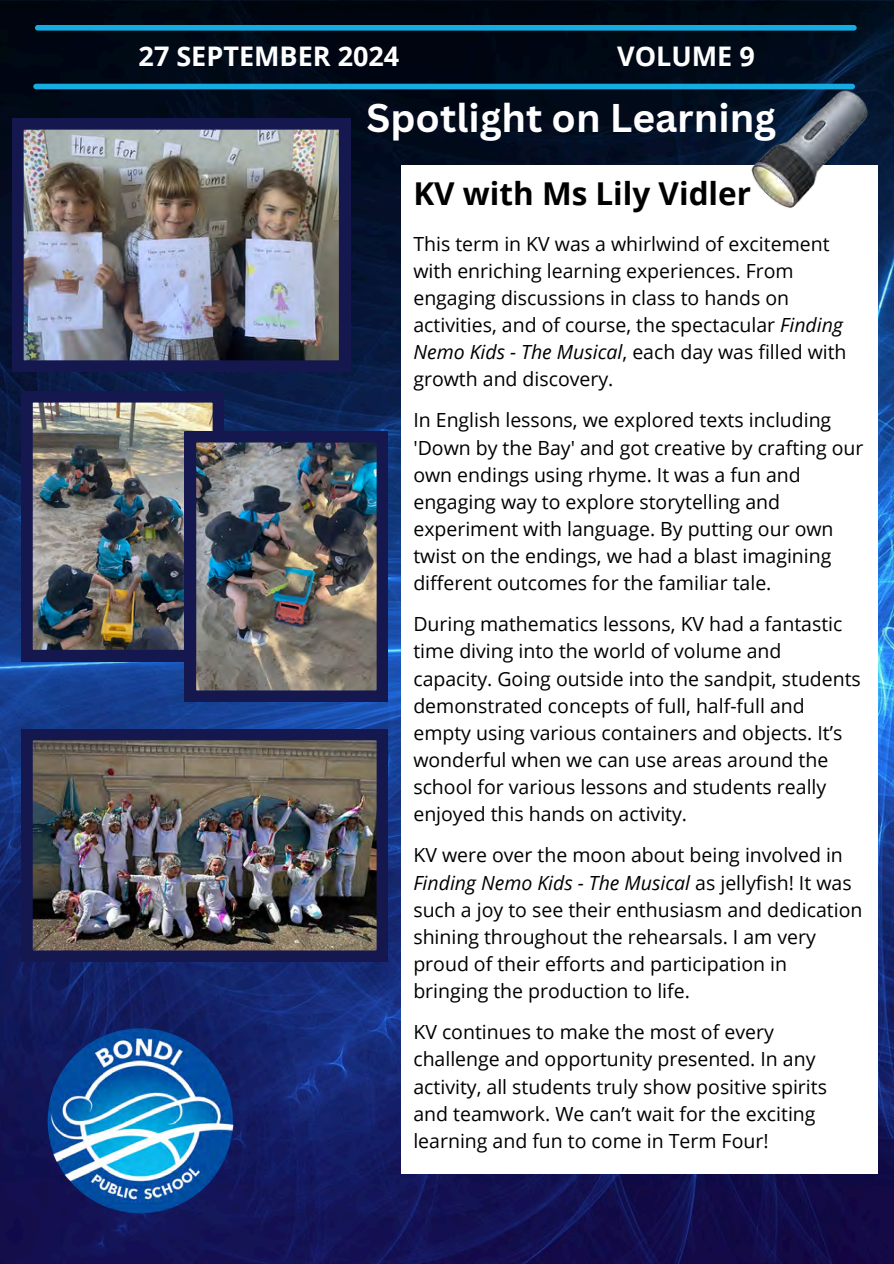
<style>
.page{position:relative;width:894px;height:1264px;background:#fff}
.page>*{position:absolute;margin:0;border:0;box-sizing:border-box;transform-origin:0 0}
.t1{font:700 39px "Canva Sans";color:#fff}
.t2{font:700 31.5px "Open Sans";color:#000}
.t3{font:700 27px "Open Sans";color:#fff}
.t4{font:19.5px/27.2px "Open Sans";color:#000}
.s1{font-style:italic}
</style>
<div class="page">
<img style="left:0;top:0;width:893px;height:1263px">
<div style="left:401px;top:165px;width:476px;height:1008px;background:#fff"></div>
<div style="left:36px;top:84px;width:816px;height:5px;background:#16ace2"></div>
<div style="left:38px;top:25px;width:815px;height:6px;background:#16ace2"></div>
<img style="left:749px;top:89px;width:120px;height:119px">
<img style="left:21px;top:1018px;width:238px;height:208px">
<img style="left:12px;top:118px;width:338px;height:253px">
<img style="left:21px;top:391px;width:203px;height:270px">
<img style="left:185px;top:431px;width:202px;height:270px">
<img style="left:21px;top:729px;width:366px;height:232px">
<p class="t3" style="left:139px;top:37px;width:262px">27 SEPTEMBER 2024</p>
<p class="t3" style="left:617px;top:37px;width:139px">VOLUME 9</p>
<h3 class="t1" style="left:366px;top:90px;width:411px">Spotlight on Learning</h3>
<p class="t2" style="left:413px;top:171px;width:339px">KV with Ms Lily Vidler</p>
<p class="t4" style="left:413px;top:229px;width:434px">This term in KV was a whirlwind of excitement with enriching learning experiences. From engaging discussions in class to hands on activities, and of course, the spectacular <span class="s1">Finding Nemo Kids - The Musical</span>, each day was filled with growth and discovery.</p>
<p class="t4" style="left:413px;top:406px;width:451px">In English lessons, we explored texts including 'Down by the Bay' and got creative by crafting our own endings using rhyme. It was a fun and engaging way to explore storytelling and experiment with language. By putting our own twist on the endings, we had a blast imagining different outcomes for the familiar tale.</p>
<p class="t4" style="left:413px;top:610px;width:449px">During mathematics lessons, KV had a fantastic time diving into the world of volume and capacity. Going outside into the sandpit, students demonstrated concepts of full, half-full and empty using various containers and objects. It’s wonderful when we can use areas around the school for various lessons and students really enjoyed this hands on activity.</p>
<p class="t4" style="left:413px;top:841px;width:450px">KV were over the moon about being involved in <span class="s1">Finding Nemo Kids - The Musical</span> as jellyfish! It was such a joy to see their enthusiasm and dedication shining throughout the rehearsals. I am very proud of their efforts and participation in bringing the production to life.</p>
<p class="t4" style="left:413px;top:1018px;width:415px">KV continues to make the most of every challenge and opportunity presented. In any activity, all students truly show positive spirits and teamwork. We can’t wait for the exciting learning and fun to come in Term Four!</p>
</div>
